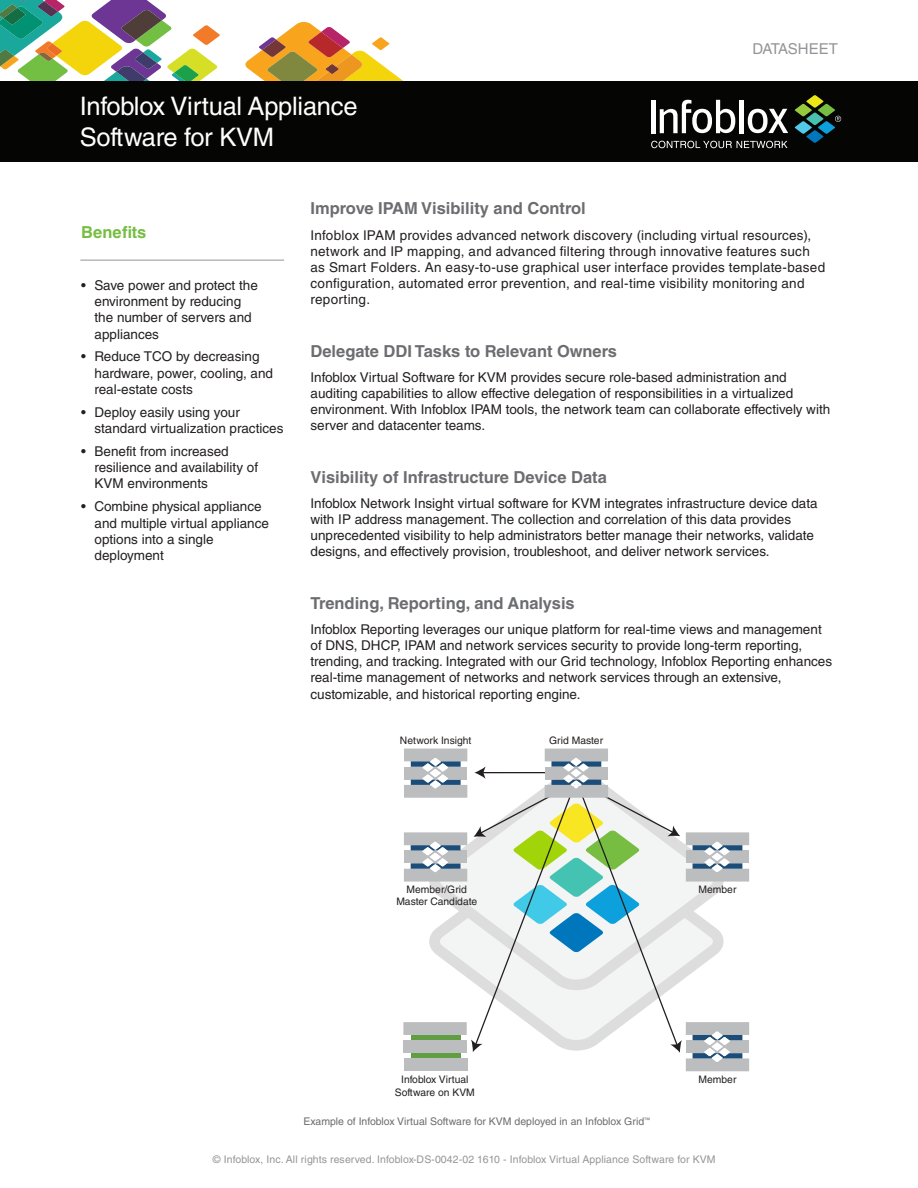
<style>
.page{position:relative;width:918px;height:1188px;background:#fff}
.page>*{position:absolute;margin:0;border:0;box-sizing:border-box;transform-origin:0 0}
.t1{font:25.5px/30.6px "Helvetica LT Std";letter-spacing:-.01em;color:#fff}
.Body_Text{font:700 16.5px "Helvetica LT Std";color:#6c6d70}
.t2{font:700 16.5px "Helvetica LT Std";letter-spacing:.01em;color:#76bd42}
.t3{font:15px "Helvetica LT Std";letter-spacing:-.01em;color:#939598}
.Body_Text-2{font:13.5px/16.2px "Helvetica LT Std";color:#231f20}
.Body_Text-3{font:13.5px/16.2px "Helvetica LT Std";letter-spacing:.02em;color:#231f20}
.t4{font:10.5px "Helvetica LT Std";letter-spacing:.01em;color:#969697}
.t5{font:10.5px "Helvetica LT Std";color:#6c6d70}
.t6{font:10.35px/12.5px "Helvetica LT Std";color:#231f20;text-align:center}
</style>
<div class="page">
<svg style="left:0;top:0;width:220px;height:81px"></svg>
<svg style="left:245px;top:22px;width:158px;height:59px"></svg>
<div style="left:0;top:81px;width:918px;height:81px;background:#050504"></div>
<hr style="left:740px;top:100px;width:4px;height:33px;background:#fff">
<hr style="left:651px;top:100px;width:4px;height:33px;background:#fff">
<svg style="left:660px;top:100px;width:75px;height:33px"></svg>
<svg style="left:748px;top:109px;width:40px;height:24px"></svg>
<svg style="left:651px;top:141px;width:137px;height:7px"></svg>
<svg style="left:795px;top:95px;width:46px;height:48px"></svg>
<hr style="left:80px;top:260px;width:204px;height:1px;background:#929597">
<svg style="left:403px;top:749px;width:346px;height:322px"></svg>
<div style="left:545px;top:767px;width:6px;height:13px;background:#bcbdbf"></div>
<h1 class="t1" style="left:80px;top:91px;width:279px">Infoblox Virtual Appliance<br>Software for KVM</h1>
<p class="t3" style="left:752px;top:41px;width:87px">DATASHEET</p>
<p class="t2" style="left:81px;top:222px;width:67px">Benefits</p>
<p class="Body_Text-2" style="left:94px;top:277px;width:165px;text-indent:-14px">• Save power and protect the environment by reducing the number of servers and appliances</p>
<p class="Body_Text-2" style="left:94px;top:349px;width:180px;text-indent:-14px">• Reduce TCO by decreasing hardware, power, cooling, and real-estate costs</p>
<p class="Body_Text-2" style="left:94px;top:404px;width:191px;text-indent:-14px">• Deploy easily using your standard virtualization practices</p>
<p class="Body_Text-2" style="left:94px;top:443px;width:165px;text-indent:-14px">• Benefit from increased resilience and availability of<br>KVM environments</p>
<p class="Body_Text-2" style="left:94px;top:498px;width:176px;text-indent:-14px">• Combine physical appliance and multiple virtual appliance options into a single deployment</p>
<p class="Body_Text" style="left:310px;top:198px;width:277px">Improve IPAM Visibility and Control</p>
<p class="Body_Text-3" style="left:310px;top:227px;width:516px">Infoblox IPAM provides advanced network discovery (including virtual resources), network and IP mapping, and advanced filtering through innovative features such as Smart Folders. An easy-to-use graphical user interface provides template-based configuration, automated error prevention, and real-time visibility monitoring and reporting.</p>
<p class="Body_Text" style="left:310px;top:341px;width:308px">Delegate DDI Tasks to Relevant Owners</p>
<p class="Body_Text-2" style="left:310px;top:369px;width:521px">Infoblox Virtual Software for KVM provides secure role-based administration and auditing capabilities to allow effective delegation of responsibilities in a virtualized environment. With Infoblox IPAM tools, the network team can collaborate effectively with server and datacenter teams.</p>
<p class="Body_Text" style="left:310px;top:467px;width:298px">Visibility of Infrastructure Device Data</p>
<p class="Body_Text-2" style="left:310px;top:495px;width:509px">Infoblox Network Insight virtual software for KVM integrates infrastructure device data with IP address management. The collection and correlation of this data provides unprecedented visibility to help administrators better manage their networks, validate designs, and effectively provision, troubleshoot, and deliver network services.</p>
<p class="Body_Text" style="left:310px;top:593px;width:266px">Trending, Reporting, and Analysis</p>
<p class="Body_Text-2" style="left:310px;top:621px;width:523px">Infoblox Reporting leverages our unique platform for real-time views and management of DNS, DHCP, IPAM and network services security to provide long-term reporting, trending, and tracking. Integrated with our Grid technology, Infoblox Reporting enhances real-time management of networks and network services through an extensive, customizable, and historical reporting engine.</p>
<p class="t6" style="left:400px;top:734px;width:73px">Network Insight</p>
<p class="t6" style="left:549px;top:734px;width:55px">Grid Master</p>
<p class="t6" style="left:396px;top:883px;width:82px">Member/Grid<br>Master Candidate</p>
<p class="t6" style="left:699px;top:883px;width:39px">Member</p>
<p class="t6" style="left:395px;top:1074px;width:81px">Infoblox Virtual<br>Software on KVM</p>
<p class="t5" style="left:303px;top:1116px;width:348px">Example of Infoblox Virtual Software for KVM deployed in an Infoblox Grid<sup>™</sup></p>
<p class="t6" style="left:699px;top:1074px;width:39px">Member</p>
<p class="t4" style="left:213px;top:1153px;width:504px">© Infoblox, Inc. All rights reserved. Infoblox-DS-0042-02 1610 - Infoblox Virtual Appliance Software for KVM</p>
</div>
